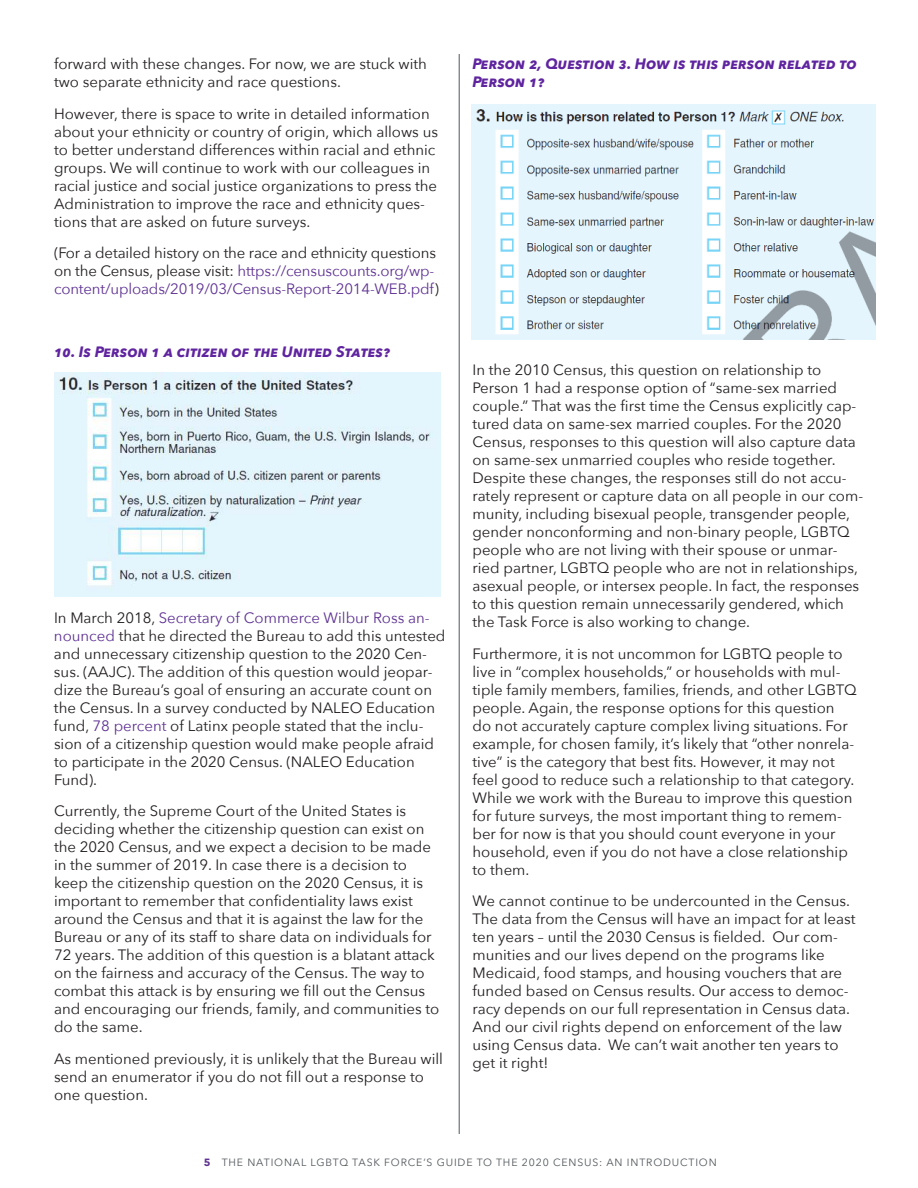
<style>
.page{position:relative;width:918px;height:1188px;background:#fff}
.page>*{position:absolute;margin:0;border:0;box-sizing:border-box;transform-origin:0 0}
.t1{font:15px/18px "Avenir Next";color:#221e1f}
.t2{font:15px/18px "Avenir Next";letter-spacing:-.01em;color:#5e3293}
.t3{font:italic 700 15px/18px "Avenir Next";color:#5f249f}
.t4{font:10.5px "Avenir Next";letter-spacing:.08em;color:#53585b}
.s1{color:#221e1f}
.s2{color:#5e3293}
.s3{font-weight:700;color:#5e3293}
</style>
<div class="page">
<hr style="left:459px;top:54px;width:1px;height:1080px;background:#53585b">
<img style="left:54px;top:372px;width:387px;height:224px">
<img style="left:471px;top:105px;width:405px;height:235px">
<p class="t1" style="left:54px;top:54px;width:374px">forward with these changes. For now, we are stuck with two separate ethnicity and race questions.</p>
<p class="t1" style="left:54px;top:105px;width:386px">However, there is space to write in detailed information about your ethnicity or country of origin, which allows us to better understand differences within racial and ethnic groups. We will continue to work with our colleagues in racial justice and social justice organizations to press the Administration to improve the race and ethnicity ques&shy;tions that are asked on future surveys.</p>
<p class="t2" style="left:54px;top:243px;width:387px"><span class="s1">(For a detailed history on the race and ethnicity questions on the Census, please visit:</span> https://censuscounts.org/wp&shy;content/uploads/2019/03/Census-Report-2014-WEB.pdf<span class="s1">)</span></p>
<p class="t3" style="left:54px;top:343px;width:338px">10. Is Person 1 a citizen of the United States?</p>
<p class="t1" style="left:54px;top:609px;width:393px">In March 2018, <span class="s2">Secretary of Commerce Wilbur Ross an&shy;nounced</span> that he directed the Bureau to add this untested and unnecessary citizenship question to the 2020 Cen&shy;sus. (AAJC). The addition of this question would jeopar&shy;dize the Bureau’s goal of ensuring an accurate count on the Census. In a survey conducted by NALEO Education fund, <span class="s2">78 percent</span> of Latinx people stated that the inclu&shy;sion of a citizenship question would make people afraid to participate in the 2020 Census. (NALEO Education Fund).</p>
<p class="t1" style="left:54px;top:803px;width:387px">Currently, the Supreme Court of the United States is deciding whether the citizenship question can exist on the 2020 Census, and we expect a decision to be made in the summer of 2019. In case there is a decision to keep the citizenship question on the 2020 Census, it is important to remember that confidentiality laws exist around the Census and that it is against the law for the Bureau or any of its staff to share data on individuals for 72 years. The addition of this question is a blatant attack on the fairness and accuracy of the Census. The way to combat this attack is by ensuring we fill out the Census and encouraging our friends, family, and communities to do the same.</p>
<p class="t1" style="left:54px;top:1050px;width:391px">As mentioned previously, it is unlikely that the Bureau will send an enumerator if you do not fill out a response to one question.</p>
<p class="t3" style="left:472px;top:55px;width:386px">Person 2, Question 3. How is this person related to<br>Person 1?</p>
<p class="t1" style="left:473px;top:362px;width:392px">In the 2010 Census, this question on relationship to Person 1 had a response option of “same-sex married couple.” That was the first time the Census explicitly cap&shy;tured data on same-sex married couples. For the 2020<br>Census, responses to this question will also capture data on same-sex unmarried couples who reside together.<br>Despite these changes, the responses still do not accu&shy;rately represent or capture data on all people in our com&shy;munity, including bisexual people, transgender people, gender nonconforming and non-binary people, LGBTQ people who are not living with their spouse or unmar&shy;ried partner, LGBTQ people who are not in relationships, asexual people, or intersex people. In fact, the responses to this question remain unnecessarily gendered, which the Task Force is also working to change.</p>
<p class="t1" style="left:473px;top:644px;width:386px">Furthermore, it is not uncommon for LGBTQ people to live in “complex households,” or households with mul&shy;tiple family members, families, friends, and other LGBTQ people. Again, the response options for this question do not accurately capture complex living situations. For example, for chosen family, it’s likely that “other nonrela&shy;tive” is the category that best fits. However, it may not feel good to reduce such a relationship to that category.<br>While we work with the Bureau to improve this question for future surveys, the most important thing to remem&shy;ber for now is that you should count everyone in your household, even if you do not have a close relationship to them.</p>
<p class="t1" style="left:473px;top:893px;width:384px">We cannot continue to be undercounted in the Census.<br>The data from the Census will have an impact for at least ten years – until the 2030 Census is fielded. Our com&shy;munities and our lives depend on the programs like Medicaid, food stamps, and housing vouchers that are funded based on Census results. Our access to democ&shy;racy depends on our full representation in Census data.<br>And our civil rights depend on enforcement of the law using Census data. We can’t wait another ten years to get it right!</p>
<p class="t4" style="left:204px;top:1153px;width:514px"><span class="s3">5</span> THE NATIONAL LGBTQ TASK FORCE’S GUIDE TO THE 2020 CENSUS: AN INTRODUCTION</p>
</div>
